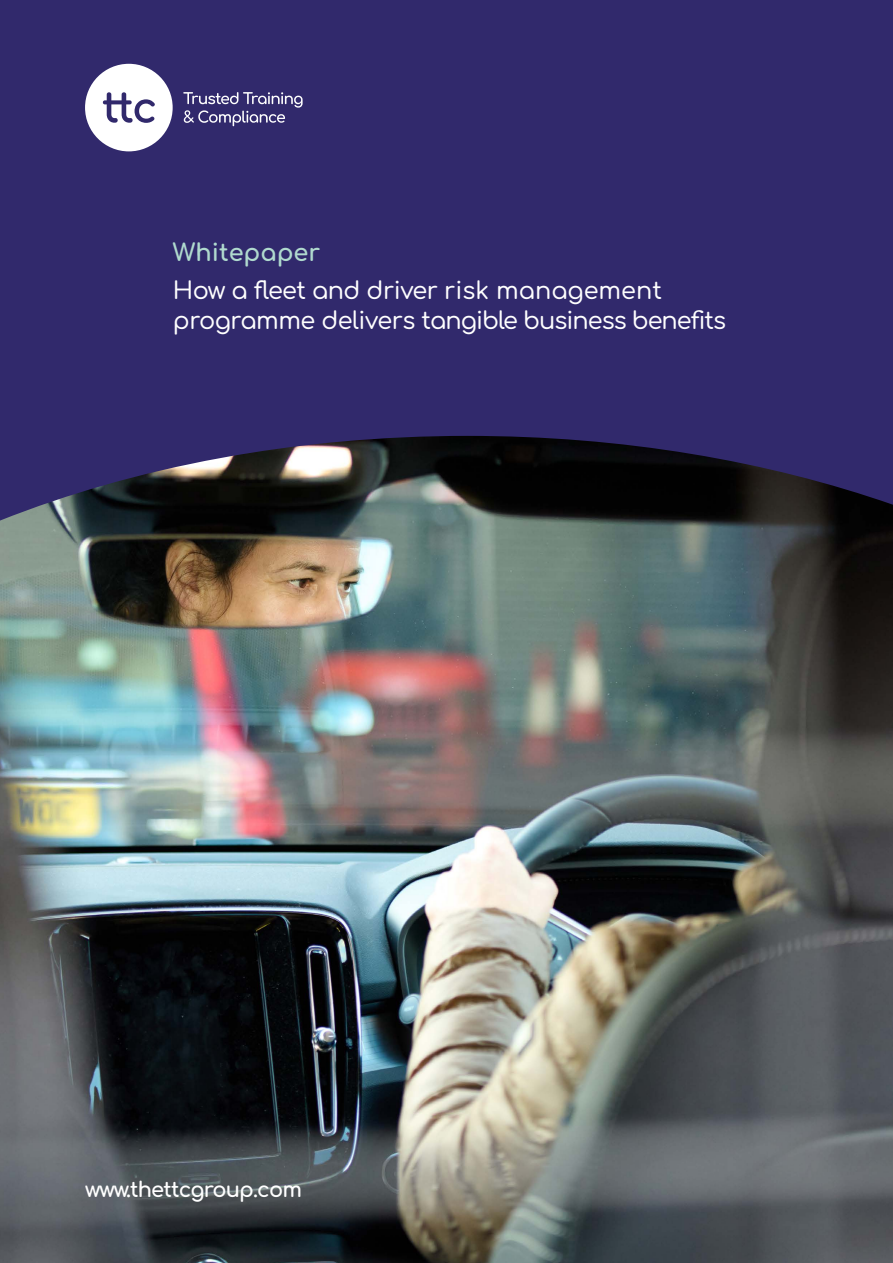
<style>
.page{position:relative;width:893px;height:1263px;background:#31296c}
.page>*{position:absolute;margin:0;border:0;box-sizing:border-box;transform-origin:0 0}
.t1{font:500 24px/30px "Comfortaa";letter-spacing:-.02em;color:#fff}
.t2{font:700 24px "Comfortaa";color:#b0dace}
.t3{font:700 21px "Comfortaa";letter-spacing:-.04em;color:#fff}
</style>
<div class="page">
<img style="left:0;top:436px;width:893px;height:827px">
<div style="left:85px;top:64px;width:88px;height:87px;background:#fff;border-radius:50%"></div>
<svg style="left:103px;top:92px;width:52px;height:31px"></svg>
<svg style="left:183px;top:92px;width:120px;height:34px"></svg>
<p class="t2" style="left:173px;top:231px;width:149px">Whitepaper</p>
<p class="t1" style="left:173px;top:273px;width:555px">How a fleet and driver risk management programme delivers tangible business benefits</p>
<p class="t3" style="left:85px;top:1170px;width:218px">www.thettcgroup.com</p>
</div>
